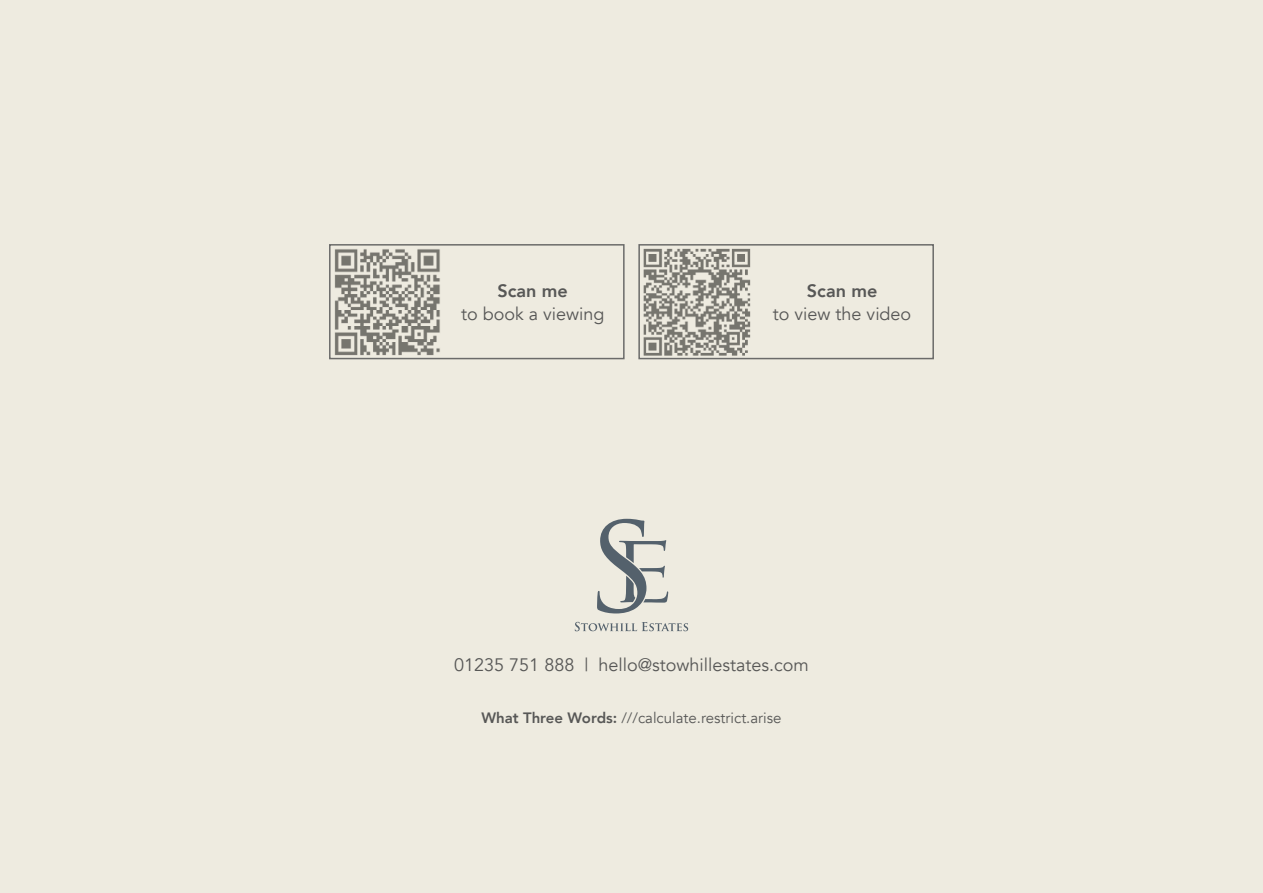
<style>
.page{position:relative;width:1263px;height:893px;background:#eeebe0}
.page>*{position:absolute;margin:0;border:0;box-sizing:border-box;transform-origin:0 0}
.t1{font:18px "Avenir";color:#575756}
.t2{font:800 18px "Avenir";color:#575756}
.t3{font:15px "Avenir";color:#575756}
.s1{font-weight:800}
</style>
<div class="page">
<svg style="left:597px;top:519px;width:71px;height:94px"></svg>
<svg style="left:575px;top:622px;width:113px;height:9px"></svg>
<div style="left:329px;top:244px;width:296px;height:115px;border:2px solid #6b6b6a"></div>
<div style="left:638px;top:244px;width:296px;height:115px;border:2px solid #6b6b6a"></div>
<img style="left:332px;top:249px;width:111px;height:108px">
<img style="left:642px;top:248px;width:110px;height:109px">
<p class="t2" style="left:498px;top:277px;width:72px">Scan me</p>
<p class="t1" style="left:461px;top:303px;width:145px">to book a viewing</p>
<p class="t2" style="left:807px;top:277px;width:72px">Scan me</p>
<p class="t1" style="left:773px;top:303px;width:140px">to view the video</p>
<p class="t1" style="left:454px;top:654px;width:356px">01235 751 888 | hello@stowhillestates.com</p>
<p class="t3" style="left:481px;top:709px;width:302px"><span class="s1">What Three Words:</span> ///calculate.restrict.arise</p>
</div>
